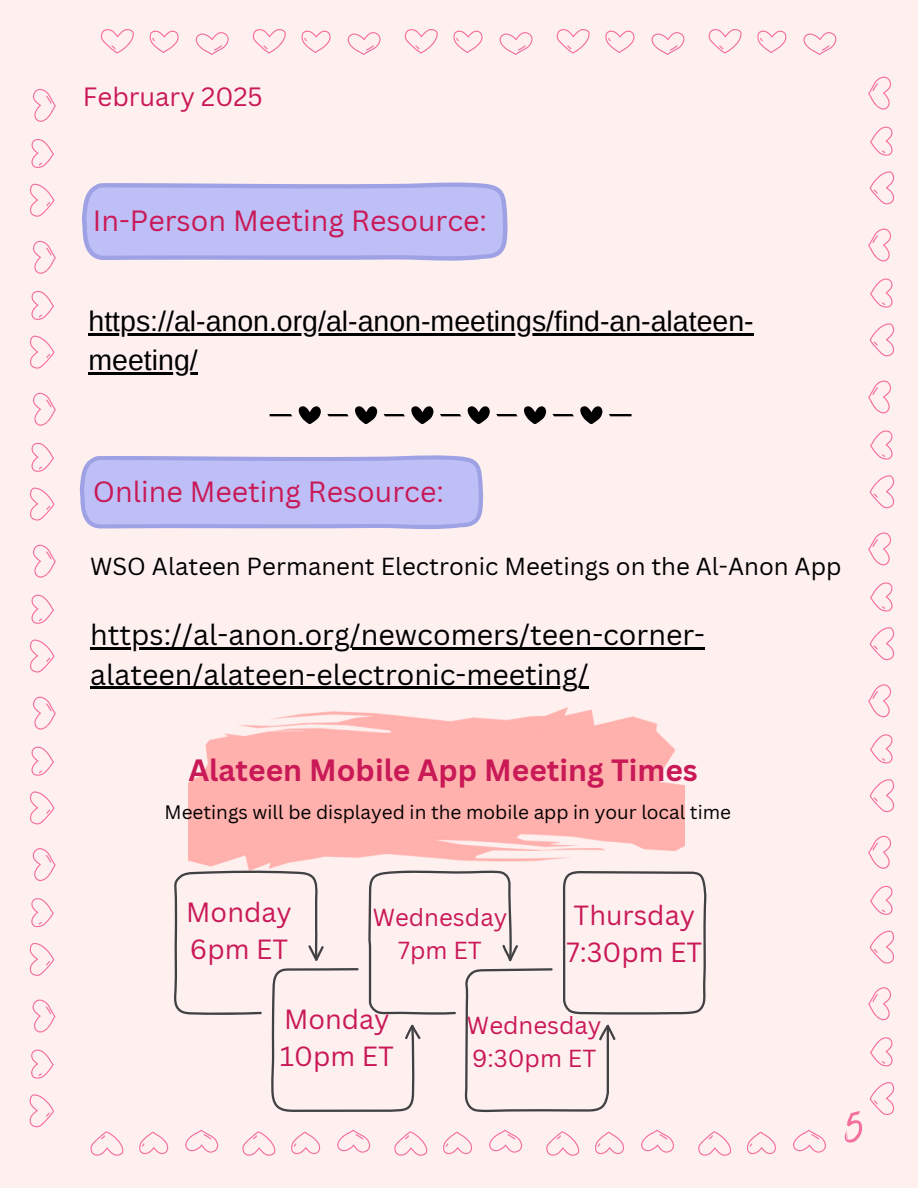
<style>
.page{position:relative;width:918px;height:1188px;background:#fff0f0}
.page>*{position:absolute;margin:0;border:0;box-sizing:border-box;transform-origin:0 0}
.t1{font:700 30px "Canva Sans";color:#c91957}
.t2{font:28.5px "Canva Sans";color:#000}
.t3{font:28.5px "Arimo";color:#000}
.t4{font:28.5px "Canva Sans";color:#c91957}
.t5{font:27px/37.2px "Canva Sans";color:#c91957}
.t6{font:25.8px "Canva Sans";color:#c91957}
.t7{font:24px "Canva Sans";color:#000}
.t8{font:24px/32.7px "Canva Sans";color:#c91957;text-align:center}
.t9{font:18.9px "Canva Sans";color:#000}
</style>
<div class="page">
<svg style="left:101px;top:29px;width:128px;height:26px"></svg>
<svg style="left:253px;top:29px;width:128px;height:26px"></svg>
<svg style="left:405px;top:29px;width:128px;height:26px"></svg>
<svg style="left:557px;top:29px;width:128px;height:26px"></svg>
<svg style="left:708px;top:29px;width:129px;height:26px"></svg>
<svg style="left:90px;top:1130px;width:128px;height:26px"></svg>
<svg style="left:242px;top:1130px;width:128px;height:26px"></svg>
<svg style="left:394px;top:1130px;width:128px;height:26px"></svg>
<svg style="left:546px;top:1130px;width:128px;height:26px"></svg>
<svg style="left:698px;top:1130px;width:128px;height:26px"></svg>
<svg style="left:868px;top:684px;width:26px;height:128px"></svg>
<svg style="left:868px;top:532px;width:26px;height:128px"></svg>
<svg style="left:868px;top:380px;width:26px;height:128px"></svg>
<svg style="left:868px;top:228px;width:26px;height:129px"></svg>
<svg style="left:868px;top:77px;width:26px;height:128px"></svg>
<svg style="left:868px;top:836px;width:26px;height:128px"></svg>
<svg style="left:868px;top:987px;width:26px;height:128px"></svg>
<svg style="left:30px;top:697px;width:26px;height:128px"></svg>
<svg style="left:30px;top:545px;width:26px;height:128px"></svg>
<svg style="left:30px;top:393px;width:26px;height:128px"></svg>
<svg style="left:30px;top:241px;width:26px;height:128px"></svg>
<svg style="left:30px;top:89px;width:26px;height:128px"></svg>
<svg style="left:29px;top:848px;width:27px;height:128px"></svg>
<svg style="left:29px;top:999px;width:27px;height:129px"></svg>
<svg style="left:609px;top:414px;width:23px;height:2px"></svg>
<svg style="left:327px;top:414px;width:22px;height:2px"></svg>
<svg style="left:440px;top:414px;width:21px;height:2px"></svg>
<svg style="left:384px;top:414px;width:21px;height:2px"></svg>
<svg style="left:270px;top:414px;width:22px;height:2px"></svg>
<svg style="left:553px;top:414px;width:21px;height:2px"></svg>
<svg style="left:496px;top:414px;width:22px;height:2px"></svg>
<svg style="left:299px;top:406px;width:22px;height:18px"></svg>
<svg style="left:355px;top:406px;width:22px;height:18px"></svg>
<svg style="left:411px;top:406px;width:23px;height:18px"></svg>
<svg style="left:468px;top:406px;width:22px;height:18px"></svg>
<svg style="left:524px;top:406px;width:22px;height:18px"></svg>
<svg style="left:580px;top:406px;width:23px;height:18px"></svg>
<svg style="left:80px;top:455px;width:404px;height:74px"></svg>
<svg style="left:82px;top:182px;width:426px;height:79px"></svg>
<img style="left:188px;top:707px;width:496px;height:163px">
<svg style="left:174px;top:870px;width:533px;height:242px"></svg>
<svg style="left:845px;top:1111px;width:17px;height:32px"></svg>
<hr style="left:90px;top:647px;width:615px;height:3px;background:#000">
<hr style="left:90px;top:687px;width:499px;height:2px;background:#000">
<hr style="left:88px;top:333px;width:666px;height:2px;background:#000">
<hr style="left:88px;top:372px;width:110px;height:3px;background:#000">
<p class="t6" style="left:83px;top:79px;width:181px">February 2025</p>
<p class="t4" style="left:93px;top:200px;width:396px">In-Person Meeting Resource:</p>
<p class="t3" style="left:88px;top:305px;width:667px">https://al-anon.org/al-anon-meetings/find-an-alateen-</p>
<h3 class="t3" style="left:88px;top:344px;width:111px">meeting/</h3>
<h2 class="t4" style="left:93px;top:471px;width:353px">Online Meeting Resource:</h2>
<p class="t7" style="left:90px;top:550px;width:753px">WSO Alateen Permanent Electronic Meetings on the Al-Anon App</p>
<p class="t2" style="left:90px;top:615px;width:616px">https://al-anon.org/newcomers/teen-corner-</p>
<p class="t2" style="left:90px;top:654px;width:500px">alateen/alateen-electronic-meeting/</p>
<p class="t1" style="left:188px;top:749px;width:511px">Alateen Mobile App Meeting Times</p>
<p class="t9" style="left:165px;top:799px;width:568px">Meetings will be displayed in the mobile app in your local time</p>
<p class="t5" style="left:186px;top:893px;width:107px">Monday<br>6pm ET</p>
<p class="t8" style="left:373px;top:901px;width:136px">Wednesday<br>7pm ET</p>
<p class="t5" style="left:566px;top:896px;width:137px">Thursday<br>7:30pm ET</p>
<p class="t5" style="left:280px;top:1000px;width:116px">Monday<br>10pm ET</p>
<p class="t8" style="left:467px;top:1009px;width:136px;text-align:left">Wednesday<br>9:30pm ET</p>
</div>
